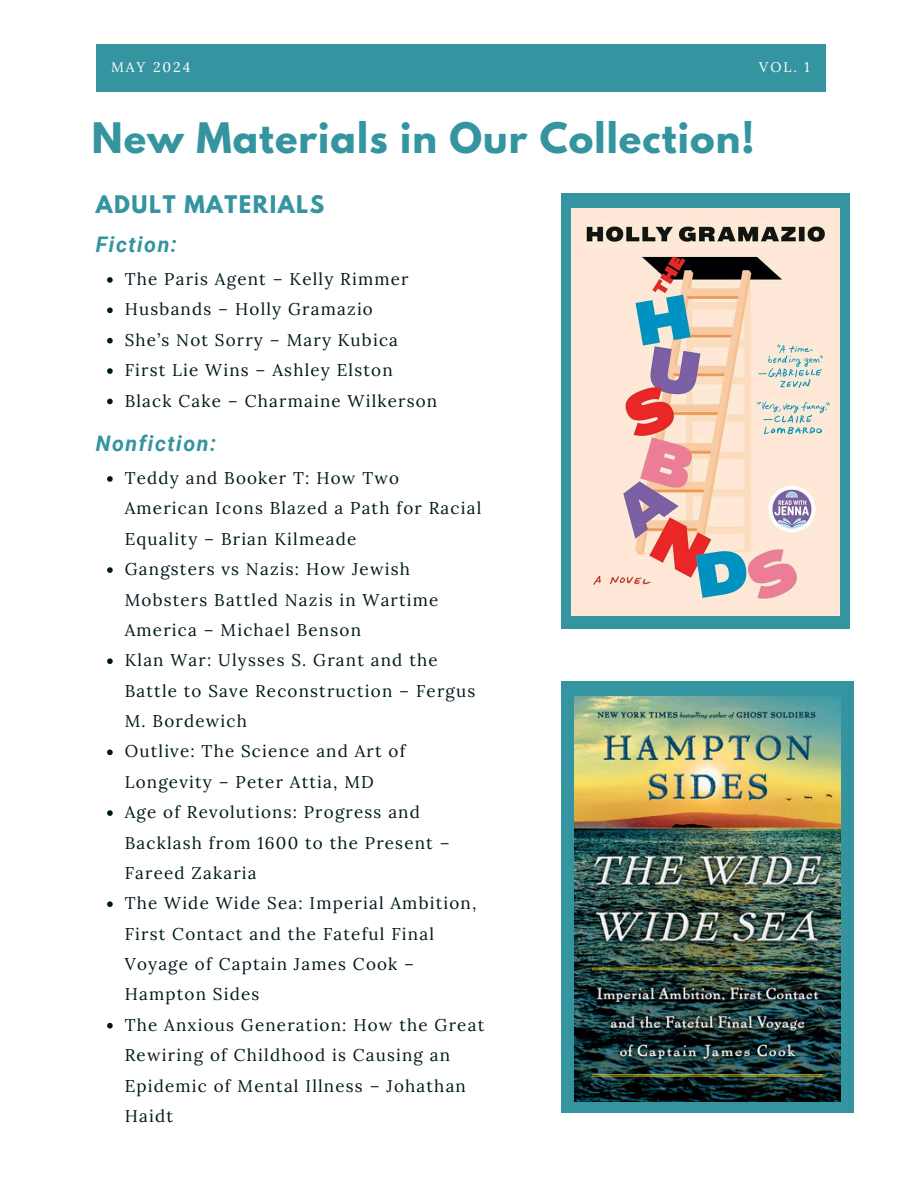
<style>
.page{position:relative;width:918px;height:1188px;background:#fff}
.page>*{position:absolute;margin:0;border:0;box-sizing:border-box;transform-origin:0 0}
.t1{font:700 37.2px "League Spartan";letter-spacing:.03em;color:#3494a0}
.t2{font:700 21.45px/39.3px "League Spartan";letter-spacing:.07em;color:#3494a0}
.t3{font:italic 700 21.45px "Roboto";letter-spacing:.07em;color:#3494a0}
.t4{font:16.95px/30.3px "Lora";letter-spacing:.07em;color:#00181b}
.t5{font:13.95px "Lora";letter-spacing:.14em;color:#fff}
.s1{font-family:"Roboto";font-style:italic}
</style>
<div class="page">
<div style="left:96px;top:45px;width:730px;height:47px;background:#3494a0"></div>
<div style="left:562px;top:682px;width:292px;height:431px;background:#3494a0"></div>
<img style="left:574px;top:697px;width:266px;height:405px">
<svg style="left:107px;top:277px;width:6px;height:6px"></svg>
<svg style="left:107px;top:308px;width:6px;height:5px"></svg>
<svg style="left:107px;top:338px;width:6px;height:6px"></svg>
<svg style="left:107px;top:368px;width:6px;height:6px"></svg>
<svg style="left:107px;top:399px;width:6px;height:5px"></svg>
<div style="left:562px;top:193px;width:288px;height:436px;background:#3494a0"></div>
<img style="left:572px;top:208px;width:267px;height:407px">
<svg style="left:107px;top:476px;width:6px;height:6px"></svg>
<svg style="left:107px;top:567px;width:6px;height:6px"></svg>
<svg style="left:107px;top:658px;width:6px;height:6px"></svg>
<svg style="left:107px;top:750px;width:6px;height:5px"></svg>
<svg style="left:107px;top:810px;width:6px;height:6px"></svg>
<svg style="left:107px;top:901px;width:6px;height:6px"></svg>
<svg style="left:107px;top:1023px;width:6px;height:6px"></svg>
<p class="t5" style="left:111px;top:58px;width:81px">MAY 2024</p>
<p class="t5" style="left:759px;top:58px;width:52px">VOL. 1</p>
<h1 class="t1" style="left:92px;top:120px;width:664px">New Materials in Our Collection!</h1>
<h2 class="t2" style="left:96px;top:187px;width:230px">ADULT MATERIALS<br><span class="s1">Fiction:</span></h2>
<p class="t4" style="left:125px;top:264px;width:285px">The Paris Agent – Kelly Rimmer</p>
<p class="t4" style="left:125px;top:294px;width:250px">Husbands – Holly Gramazio</p>
<p class="t4" style="left:125px;top:324px;width:275px">She’s Not Sorry – Mary Kubica</p>
<p class="t4" style="left:125px;top:355px;width:269px">First Lie Wins – Ashley Elston</p>
<p class="t4" style="left:125px;top:385px;width:314px">Black Cake – Charmaine Wilkerson</p>
<p class="t3" style="left:96px;top:432px;width:122px">Nonfiction:</p>
<p class="t4" style="left:125px;top:463px;width:358px">Teddy and Booker T: How Two<br>American Icons Blazed a Path for Racial<br>Equality – Brian Kilmeade</p>
<p class="t4" style="left:125px;top:554px;width:315px">Gangsters vs Nazis: How Jewish<br>Mobsters Battled Nazis in Wartime<br>America – Michael Benson</p>
<p class="t4" style="left:125px;top:645px;width:352px">Klan War: Ulysses S. Grant and the<br>Battle to Save Reconstruction – Fergus<br>M. Bordewich</p>
<p class="t4" style="left:125px;top:736px;width:282px">Outlive: The Science and Art of<br>Longevity – Peter Attia, MD</p>
<p class="t4" style="left:125px;top:797px;width:327px">Age of Revolutions: Progress and<br>Backlash from 1600 to the Present –<br>Fareed Zakaria</p>
<p class="t4" style="left:125px;top:888px;width:353px">The Wide Wide Sea: Imperial Ambition,<br>First Contact and the Fateful Final<br>Voyage of Captain James Cook –<br>Hampton Sides</p>
<p class="t4" style="left:125px;top:1009px;width:361px">The Anxious Generation: How the Great<br>Rewiring of Childhood is Causing an<br>Epidemic of Mental Illness – Johathan<br>Haidt</p>
</div>
